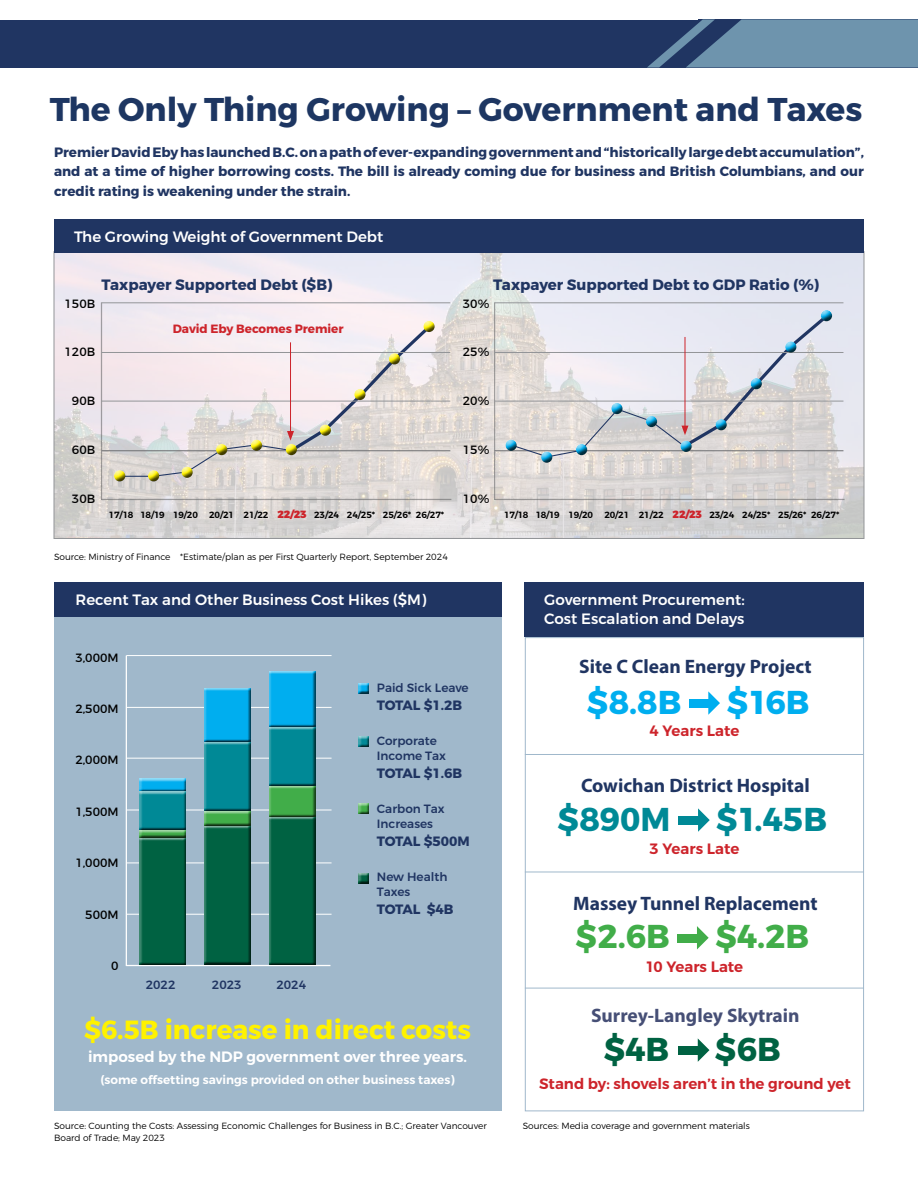
<style>
.page{position:relative;width:918px;height:1188px;background:#fff}
.page>*{position:absolute;margin:0;border:0;box-sizing:border-box;transform-origin:0 0}
.t1{font:700 33px "Montserrat";color:#008996}
.t2{font:700 33px "Montserrat";color:#41ad49}
.t3{font:700 33px "Montserrat";color:#00aeef}
.t4{font:700 33px "Montserrat";color:#006242}
.t5{font:700 32.85px "Montserrat";color:#1d3662}
.t6{font:700 26.25px "Montserrat";color:#fff200}
.t7{font:700 19.5px "Myriad Pro";color:#203562}
.t8{font:700 19.5px "Myriad Pro";color:#464f76}
.t9{font:500 15px/19.5px "Montserrat";color:#fff}
.t10{font:600 15px "Montserrat";color:#cd242b}
.t11{font:700 15px "Montserrat";color:#203562}
.t12{font:600 15px "Montserrat";color:#fff}
.t13{font:700 13.5px/19.5px "Montserrat";color:#203562;text-align:justify}
.t14{font:500 12px/15px "Montserrat";color:#203562}
.t15{font:12px "Montserrat";color:#000}
.t16{font:600 12px "Montserrat";color:#fff}
.t17{font:700 12px "Montserrat";letter-spacing:-.005em;color:#cd242b}
.t18{font:300 9px/12px "Montserrat";color:#000}
.t19{font:600 9px "Montserrat";letter-spacing:-.01em;color:#000}
.s1{font-weight:900;font-size:10.5px;color:#cd242b}
</style>
<div class="page">
<img style="left:56px;top:253px;width:806px;height:284px">
<div style="left:525px;top:637px;width:339px;height:474px;border:1px solid #a0b8cb"></div>
<div style="left:54px;top:617px;width:447px;height:494px;background:#a0b8cb"></div>
<div style="left:0;top:20px;width:918px;height:48px;background:#203562"></div>
<svg style="left:647px;top:19px;width:271px;height:49px"></svg>
<div style="left:54px;top:583px;width:447px;height:34px;background:#203562"></div>
<div style="left:525px;top:583px;width:339px;height:54px;background:#203562"></div>
<div style="left:54px;top:219px;width:810px;height:34px;background:#203562"></div>
<hr style="left:494px;top:303px;width:2px;height:198px;background:#fff">
<hr style="left:494px;top:302px;width:1px;height:198px;background:#58595b">
<hr style="left:495px;top:499px;width:350px;height:1px;background:#58595b">
<hr style="left:495px;top:450px;width:348px;height:1px;background:#6d6e71">
<hr style="left:495px;top:401px;width:348px;height:1px;background:#939598">
<hr style="left:495px;top:352px;width:348px;height:1px;background:#939598">
<hr style="left:495px;top:302px;width:348px;height:1px;background:#939598">
<hr style="left:102px;top:499px;width:349px;height:1px;background:#58595b">
<hr style="left:101px;top:302px;width:1px;height:198px;background:#58595b">
<hr style="left:102px;top:450px;width:348px;height:1px;background:#6d6e71">
<hr style="left:102px;top:401px;width:348px;height:1px;background:#939598">
<hr style="left:102px;top:352px;width:348px;height:1px;background:#939598">
<hr style="left:102px;top:302px;width:348px;height:1px;background:#939598">
<div style="left:113px;top:468px;width:15px;height:11px;background:#e3dcd8"></div>
<div style="left:113px;top:470px;width:15px;height:12px;background:#000;opacity:.75"></div>
<div style="left:147px;top:470px;width:15px;height:12px;background:#000;opacity:.75"></div>
<div style="left:180px;top:466px;width:15px;height:12px;background:#000;opacity:.75"></div>
<div style="left:422px;top:319px;width:15px;height:10px;background:#faf0f3"></div>
<div style="left:422px;top:321px;width:15px;height:12px;background:#000;opacity:.75"></div>
<div style="left:504px;top:438px;width:15px;height:10px;background:#dbd4cf"></div>
<div style="left:504px;top:439px;width:15px;height:12px;background:#000;opacity:.75"></div>
<div style="left:540px;top:451px;width:15px;height:12px;background:#000;opacity:.75"></div>
<div style="left:820px;top:308px;width:15px;height:11px;background:#e3e5f1"></div>
<div style="left:820px;top:310px;width:15px;height:12px;background:#000;opacity:.75"></div>
<svg style="left:119px;top:322px;width:315px;height:155px;background:#e6dddd"></svg>
<svg style="left:510px;top:312px;width:321px;height:146px;background:#dadade"></svg>
<div style="left:358px;top:682px;width:14px;height:12px;background:#000;opacity:.75"></div>
<div style="left:358px;top:736px;width:14px;height:12px;background:#000;opacity:.75"></div>
<div style="left:358px;top:803px;width:14px;height:12px;background:#000;opacity:.75"></div>
<div style="left:358px;top:872px;width:14px;height:12px;background:#000;opacity:.75"></div>
<div style="left:689px;top:699px;width:20px;height:8px;background:#00aeef"></div>
<svg style="left:708px;top:691px;width:12px;height:24px"></svg>
<div style="left:679px;top:816px;width:20px;height:8px;background:#008996"></div>
<svg style="left:698px;top:808px;width:12px;height:24px"></svg>
<div style="left:678px;top:934px;width:20px;height:8px;background:#41ad49"></div>
<svg style="left:697px;top:926px;width:12px;height:23px"></svg>
<div style="left:679px;top:1046px;width:20px;height:8px;background:#006242"></div>
<svg style="left:698px;top:1038px;width:11px;height:24px"></svg>
<hr style="left:525px;top:754px;width:339px;height:1px;background:#a0b8cb">
<hr style="left:525px;top:872px;width:339px;height:1px;background:#a0b8cb">
<hr style="left:525px;top:988px;width:339px;height:1px;background:#a0b8cb">
<hr style="left:126px;top:656px;width:1px;height:310px;background:#fff">
<hr style="left:126px;top:965px;width:204px;height:1px;background:#fff">
<hr style="left:126px;top:914px;width:206px;height:1px;background:#fff">
<hr style="left:126px;top:862px;width:206px;height:1px;background:#fff">
<hr style="left:126px;top:655px;width:206px;height:1px;background:#fff">
<hr style="left:126px;top:707px;width:206px;height:1px;background:#fff">
<hr style="left:126px;top:810px;width:206px;height:1px;background:#fff">
<hr style="left:126px;top:758px;width:206px;height:1px;background:#fff">
<div style="left:138px;top:778px;width:49px;height:16px;background:#000;opacity:.75"></div>
<div style="left:202px;top:687px;width:50px;height:58px;background:#000;opacity:.75"></div>
<div style="left:267px;top:670px;width:49px;height:60px;background:#000;opacity:.75"></div>
<div style="left:138px;top:791px;width:49px;height:41px;background:#000;opacity:.75"></div>
<div style="left:202px;top:742px;width:50px;height:72px;background:#000;opacity:.75"></div>
<div style="left:267px;top:727px;width:49px;height:61px;background:#000;opacity:.75"></div>
<div style="left:138px;top:829px;width:49px;height:10px;background:#000;opacity:.75"></div>
<div style="left:202px;top:811px;width:50px;height:16px;background:#000;opacity:.75"></div>
<div style="left:267px;top:785px;width:49px;height:34px;background:#000;opacity:.75"></div>
<div style="left:138px;top:836px;width:49px;height:131px;background:#000;opacity:.75"></div>
<div style="left:202px;top:824px;width:50px;height:143px;background:#000;opacity:.75"></div>
<div style="left:267px;top:817px;width:49px;height:150px;background:#000;opacity:.75"></div>
<h2 class="t5" style="left:50px;top:88px;width:814px">The Only Thing Growing – Government and Taxes</h2>
<p class="t13" style="left:54px;top:143px;width:812px">Premier David Eby has launched B.C. on a path of ever-expanding government and “historically large debt accumulation”, and at a time of higher borrowing costs. The bill is already coming due for business and British Columbians, and our credit rating is weakening under the strain.</p>
<p class="t9" style="left:74px;top:227px;width:311px">The Growing Weight of Government Debt</p>
<p class="t11" style="left:102px;top:275px;width:232px">Taxpayer Supported Debt ($B)</p>
<p class="t11" style="left:493px;top:275px;width:327px">Taxpayer Supported Debt to GDP Ratio (%)</p>
<p class="t15" style="left:65px;top:294px;width:32px">150B</p>
<p class="t15" style="left:463px;top:294px;width:28px">30%</p>
<p class="t17" style="left:173px;top:321px;width:172px">David Eby Becomes Premier</p>
<p class="t15" style="left:65px;top:342px;width:32px">120B</p>
<p class="t15" style="left:463px;top:342px;width:28px">25%</p>
<p class="t15" style="left:72px;top:391px;width:25px">90B</p>
<p class="t15" style="left:463px;top:391px;width:28px">20%</p>
<p class="t15" style="left:72px;top:440px;width:25px">60B</p>
<p class="t15" style="left:463px;top:440px;width:28px">15%</p>
<p class="t15" style="left:72px;top:489px;width:25px">30B</p>
<p class="t15" style="left:463px;top:489px;width:28px">10%</p>
<p class="t19" style="left:109px;top:509px;width:337px">17/18 18/19 19/20 20/21 21/22 <span class="s1">22/23</span> 23/24 24/25* 25/26* 26/27*</p>
<p class="t19" style="left:504px;top:509px;width:337px">17/18 18/19 19/20 20/21 21/22 <span class="s1">22/23</span> 23/24 24/25* 25/26* 26/27*</p>
<p class="t18" style="left:54px;top:550px;width:395px">Source: Ministry of Finance *Estimate/plan as per First Quarterly Report, September 2024</p>
<p class="t9" style="left:76px;top:590px;width:352px">Recent Tax and Other Business Cost Hikes ($M)</p>
<p class="t9" style="left:544px;top:590px;width:202px">Government Procurement:<br>Cost Escalation and Delays</p>
<p class="t15" style="left:75px;top:648px;width:45px">3,000M</p>
<p class="t15" style="left:75px;top:699px;width:45px">2,500M</p>
<p class="t15" style="left:75px;top:751px;width:45px">2,000M</p>
<p class="t15" style="left:75px;top:802px;width:45px">1,500M</p>
<p class="t15" style="left:75px;top:853px;width:45px">1,000M</p>
<p class="t15" style="left:85px;top:905px;width:35px">500M</p>
<p class="t15" style="left:111px;top:956px;width:9px">0</p>
<p class="t14" style="left:146px;top:977px;width:31px">2022</p>
<p class="t14" style="left:212px;top:977px;width:31px">2023</p>
<p class="t14" style="left:276px;top:977px;width:31px">2024</p>
<p class="t14" style="left:377px;top:680px;width:93px">Paid Sick Leave</p>
<p class="t13" style="left:377px;top:696px;width:87px">TOTAL $1.2B</p>
<p class="t14" style="left:377px;top:734px;width:71px">Corporate<br>Income Tax</p>
<p class="t13" style="left:377px;top:764px;width:87px">TOTAL $1.6B</p>
<p class="t14" style="left:377px;top:802px;width:69px">Carbon Tax<br>Increases</p>
<p class="t13" style="left:377px;top:832px;width:94px">TOTAL $500M</p>
<p class="t14" style="left:377px;top:870px;width:72px">New Health<br>Taxes</p>
<p class="t13" style="left:377px;top:900px;width:78px">TOTAL $4B</p>
<h3 class="t6" style="left:84px;top:1014px;width:388px">$6.5B increase in direct costs</h3>
<p class="t12" style="left:88px;top:1047px;width:381px">imposed by the NDP government over three years.</p>
<p class="t16" style="left:100px;top:1073px;width:356px">(some offsetting savings provided on other business taxes)</p>
<h3 class="t7" style="left:579px;top:654px;width:234px">Site C Clean Energy Project</h3>
<h1 class="t3" style="left:587px;top:682px;width:96px">$8.8B</h1>
<h1 class="t3" style="left:727px;top:682px;width:84px">$16B</h1>
<p class="t10" style="left:650px;top:722px;width:91px">4 Years Late</p>
<h3 class="t7" style="left:581px;top:772px;width:230px">Cowichan District Hospital</h3>
<h1 class="t1" style="left:558px;top:798px;width:115px">$890M</h1>
<h1 class="t1" style="left:716px;top:798px;width:112px">$1.45B</h1>
<p class="t10" style="left:650px;top:839px;width:91px">3 Years Late</p>
<h3 class="t7" style="left:573px;top:891px;width:246px">Massey Tunnel Replacement</h3>
<h1 class="t2" style="left:575px;top:916px;width:96px">$2.6B</h1>
<h1 class="t2" style="left:715px;top:916px;width:95px">$4.2B</h1>
<p class="t10" style="left:646px;top:957px;width:99px">10 Years Late</p>
<h3 class="t8" style="left:591px;top:1002px;width:210px">Surrey-Langley Skytrain</h3>
<h1 class="t4" style="left:604px;top:1028px;width:67px">$4B</h1>
<h1 class="t4" style="left:715px;top:1028px;width:67px">$6B</h1>
<p class="t10" style="left:539px;top:1075px;width:313px">Stand by: shovels aren’t in the ground yet</p>
<p class="t18" style="left:54px;top:1119px;width:434px">Source: Counting the Costs: Assessing Economic Challenges for Business in B.C.; Greater Vancouver<br>Board of Trade; May 2023</p>
<p class="t18" style="left:523px;top:1119px;width:229px">Sources: Media coverage and government materials</p>
</div>
